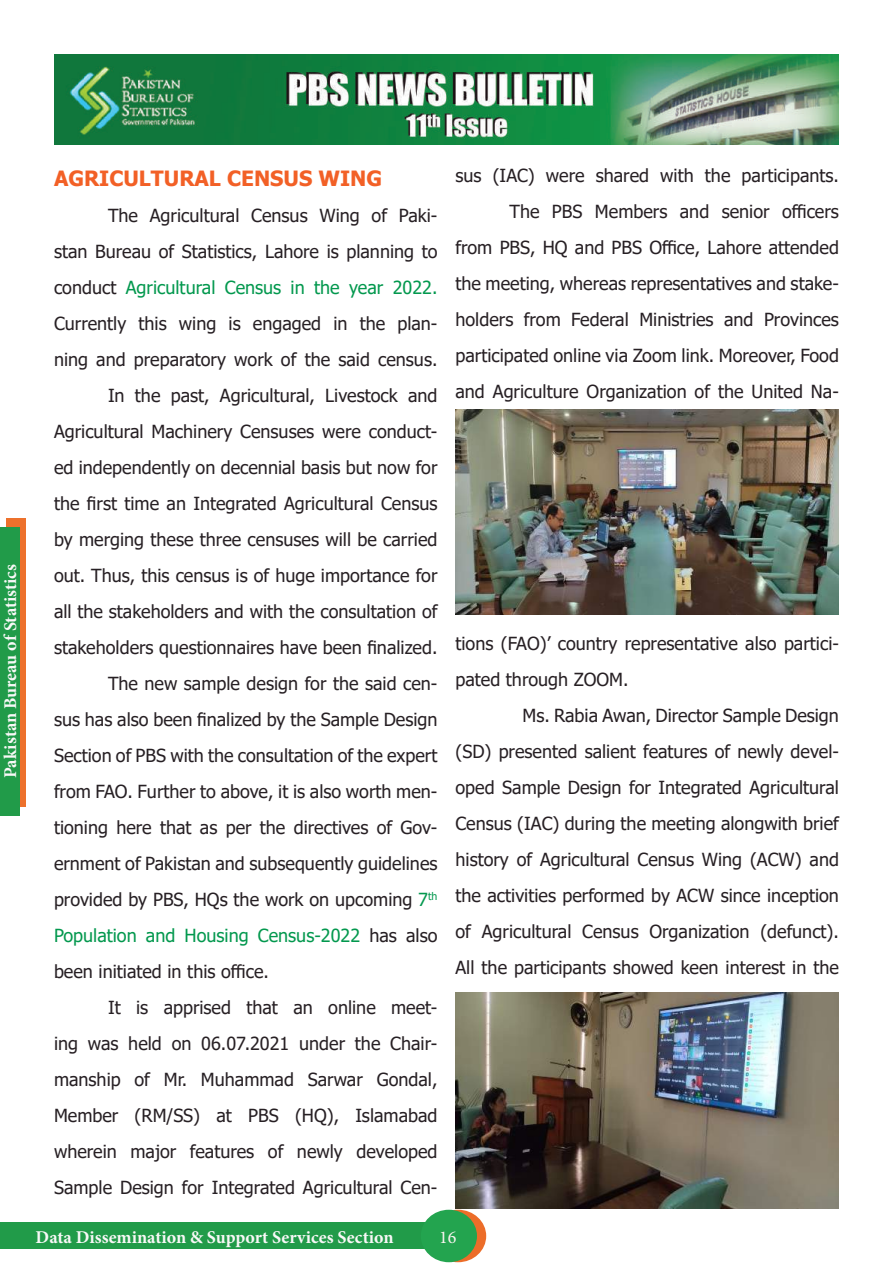
<style>
.page{position:relative;width:893px;height:1263px;background:#fff}
.page>*{position:absolute;margin:0;border:0;box-sizing:border-box;transform-origin:0 0}
.t1{font:700 21px "Tahoma";color:#f26026}
.t2{font:18px/36px "Tahoma";color:#272024;text-align:right}
.t3{font:18px "Tahoma";color:#03984e}
.t4{font:700 18px "Minion Pro";color:#f8f8f7}
.t5{font:18px "Minion Pro";color:#faf4f1}
.s1{color:#272024}
.s2{color:#03984e}
</style>
<div class="page">
<div style="left:430px;top:1210px;width:56px;height:52px;background:#ec6d29;border-radius:50%"></div>
<svg style="left:7px;top:518px;width:19px;height:288px;background:#d2762f"></svg>
<div style="left:0;top:1223px;width:429px;height:26px;background:#219b49"></div>
<img style="left:54px;top:54px;width:785px;height:90px">
<div style="left:421px;top:1210px;width:56px;height:52px;background:#23a44f;border-radius:50%"></div>
<div style="left:0;top:527px;width:19px;height:288px;background:#219b49"></div>
<img style="left:455px;top:992px;width:384px;height:217px">
<img style="left:455px;top:409px;width:384px;height:205px">
<p class="t4" style="left:-2px;top:778px;width:215px;rotate:-90deg">Pakistan Bureau of Statistics</p>
<p class="t1" style="left:54px;top:164px;width:330px">AGRICULTURAL CENSUS WING</p>
<p class="t2" style="left:108px;top:198px;width:331px">The Agricultural Census Wing of Paki-</p>
<p class="t2" style="left:54px;top:234px;width:385px">stan Bureau of Statistics, Lahore is planning to</p>
<p class="t3" style="left:54px;top:275px;width:385px"><span class="s1">conduct</span> Agricultural Census in the year 2022.</p>
<p class="t2" style="left:54px;top:306px;width:385px">Currently this wing is engaged in the plan-</p>
<p class="t2" style="left:54px;top:342px;width:385px">ning and preparatory work of the said census.</p>
<p class="t2" style="left:108px;top:378px;width:331px">In the past, Agricultural, Livestock and</p>
<p class="t2" style="left:54px;top:414px;width:385px">Agricultural Machinery Censuses were conduct-</p>
<p class="t2" style="left:54px;top:450px;width:385px">ed independently on decennial basis but now for</p>
<p class="t2" style="left:54px;top:486px;width:385px">the first time an Integrated Agricultural Census</p>
<p class="t2" style="left:54px;top:522px;width:385px">by merging these three censuses will be carried</p>
<p class="t2" style="left:54px;top:558px;width:385px">out. Thus, this census is of huge importance for</p>
<p class="t2" style="left:54px;top:594px;width:385px">all the stakeholders and with the consultation of</p>
<p class="t2" style="left:54px;top:630px;width:385px">stakeholders questionnaires have been finalized.</p>
<p class="t2" style="left:108px;top:666px;width:331px">The new sample design for the said cen-</p>
<p class="t2" style="left:54px;top:702px;width:385px">sus has also been finalized by the Sample Design</p>
<p class="t2" style="left:54px;top:738px;width:385px">Section of PBS with the consultation of the expert</p>
<p class="t2" style="left:54px;top:774px;width:385px">from FAO. Further to above, it is also worth men-</p>
<p class="t2" style="left:54px;top:810px;width:385px">tioning here that as per the directives of Gov-</p>
<p class="t2" style="left:54px;top:846px;width:385px">ernment of Pakistan and subsequently guidelines</p>
<p class="t2" style="left:54px;top:882px;width:385px">provided by PBS, HQs the work on upcoming <span class="s2">7</span><sup>th</sup></p>
<p class="t3" style="left:54px;top:923px;width:385px">Population and Housing Census-2022 <span class="s1">has also</span></p>
<p class="t2" style="left:54px;top:954px;width:216px">been initiated in this office.</p>
<p class="t2" style="left:108px;top:990px;width:331px">It is apprised that an online meet-</p>
<p class="t2" style="left:54px;top:1026px;width:385px">ing was held on 06.07.2021 under the Chair-</p>
<p class="t2" style="left:54px;top:1062px;width:385px">manship of Mr. Muhammad Sarwar Gondal,</p>
<p class="t2" style="left:54px;top:1098px;width:385px">Member (RM/SS) at PBS (HQ), Islamabad</p>
<p class="t2" style="left:54px;top:1134px;width:385px">wherein major features of newly developed</p>
<p class="t2" style="left:54px;top:1170px;width:385px">Sample Design for Integrated Agricultural Cen-</p>
<p class="t2" style="left:455px;top:159px;width:385px">sus (IAC) were shared with the participants.<br>The PBS Members and senior officers<br>from PBS, HQ and PBS Office, Lahore attended the meeting, whereas representatives and stake&shy;holders from Federal Ministries and Provinces participated online via Zoom link. Moreover, Food and Agriculture Organization of the United Na-</p>
<p class="t2" style="left:455px;top:627px;width:385px;text-align:left">tions (FAO)’ country representative also partici&shy;pated through ZOOM.</p>
<p class="t2" style="left:455px;top:699px;width:385px;text-align:justify;text-indent:67px">Ms. Rabia Awan, Director Sample Design (SD) presented salient features of newly devel&shy;oped Sample Design for Integrated Agricultural Census (IAC) during the meeting alongwith brief history of Agricultural Census Wing (ACW) and the activities performed by ACW since inception of Agricultural Census Organization (defunct).<br>All the participants showed keen interest in the</p>
<p class="t4" style="left:36px;top:1224px;width:359px">Data Dissemination &amp; Support Services Section</p>
<p class="t5" style="left:439px;top:1225px;width:19px">16</p>
</div>
